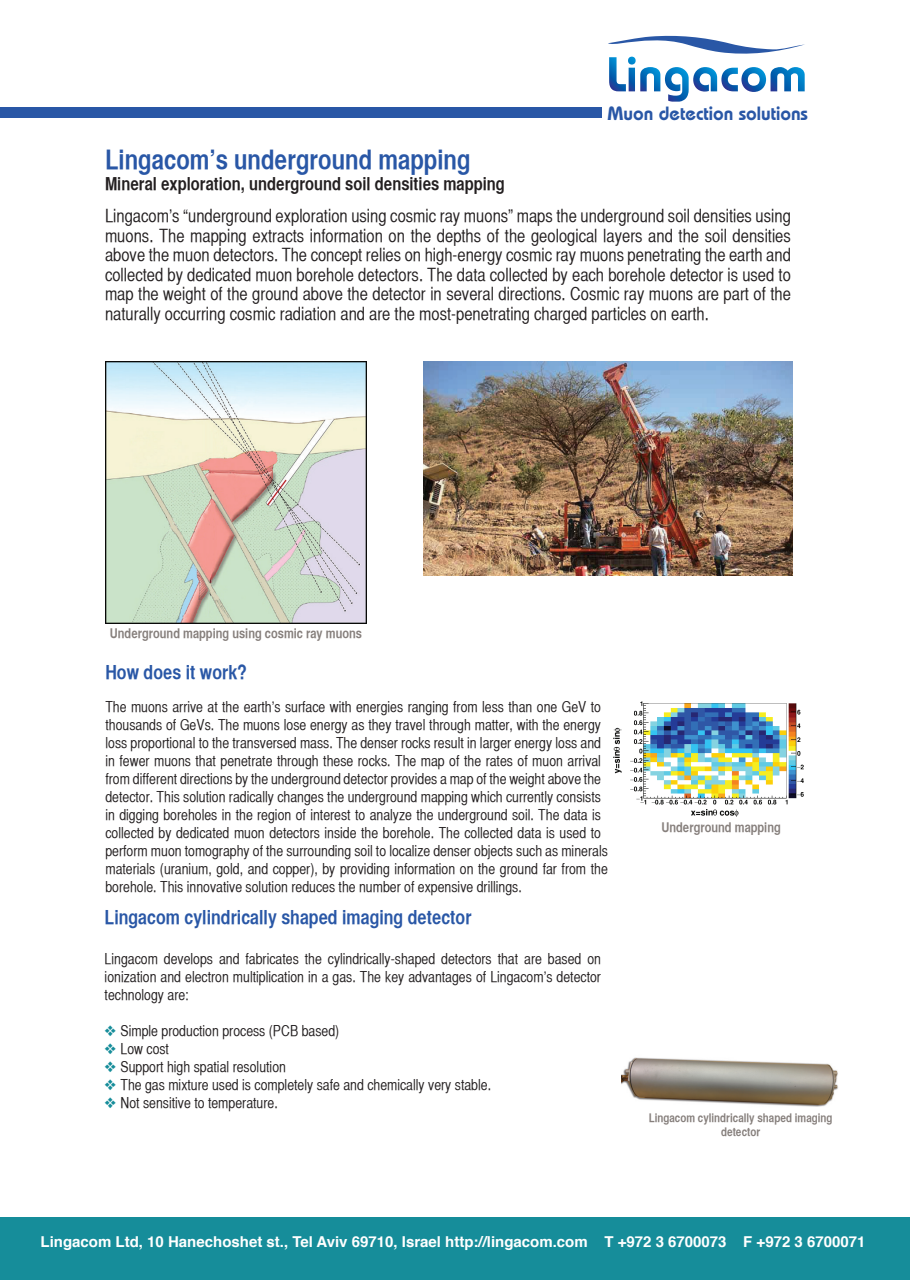
<style>
.page{position:relative;width:910px;height:1280px;background:#fff}
.page>*{position:absolute;margin:0;border:0;box-sizing:border-box;transform-origin:0 0}
.t1{font:27px "Helvetica CY Bold";color:#2957a6}
.t2{font:19.5px "Helvetica CY Bold";color:#2957a6}
.t3{font:600 19.2px "Bauhaus";color:#2957a6}
.t4{font:18px/19.5px "Helvetica CY Plain";color:#231f20;text-align:justify}
.t5{font:18px "Helvetica CY Bold";color:#231f20}
.t6{font:15px/18px "Helvetica CY Plain";color:#231f20;text-align:justify}
.t7{font:700 15px "Helvetica";color:#fff}
.t8{font:13.5px "Helvetica CY Bold";color:#867f7c}
.t9{font:12px/14.4px "Helvetica CY Bold";color:#867f7c;text-align:center}
.s1{color:#168d9a}
</style>
<div class="page">
<div style="left:0;top:1217px;width:910px;height:63px;background:#168d9a"></div>
<img style="left:105px;top:361px;width:262px;height:262px">
<div style="left:0;top:107px;width:601px;height:11px;background:#2957a6"></div>
<svg style="left:608px;top:35px;width:197px;height:67px"></svg>
<img style="left:621px;top:1057px;width:217px;height:50px">
<img style="left:613px;top:701px;width:191px;height:115px">
<img style="left:423px;top:361px;width:369px;height:215px">
<p class="t3" style="left:607px;top:102px;width:202px">Muon detection solutions</p>
<h1 class="t1" style="left:105px;top:143px;width:367px">Lingacom s’ underground mapping</h1>
<p class="t5" style="left:105px;top:173px;width:401px">Mineral exploration, underground soil densities mapping</p>
<p class="t4" style="left:105px;top:206px;width:687px">Lingacom s’ “underground exploration using cosmic ray muons” maps the underground soil densities using muons. The mapping extracts information on the depths of the geological layers and the soil densities above the muon detectors. The concept relies on high-energy cosmic ray muons penetrating the earth and collected by dedicated muon borehole detectors. The data collected by each borehole detector is used to map the weight of the ground above the detector in several directions. Cosmic ray muons are part of the naturally occurring cosmic radiation and are the most-penetrating charged particles on earth.</p>
<p class="t8" style="left:110px;top:624px;width:254px">Underground mapping using cosmic ray muons</p>
<h2 class="t2" style="left:105px;top:660px;width:143px">How does it work?</h2>
<p class="t6" style="left:105px;top:698px;width:504px;text-align:left">The muons arrive at the earth s’ surface with energies ranging from less than one GeV to thousands of GeVs. The muons lose energy as they travel through matter, with the energy loss proportional to the transversed mass. The denser rocks result in larger energy loss and in fewer muons that penetrate through these rocks. The map of the rates of muon arrival from different directions by the underground detector provides a map of the weight above the detector. This solution radically changes the underground mapping which currently consists in digging boreholes in the region of interest to analyze the underground soil. The data is collected by dedicated muon detectors inside the borehole. The collected data is used to perform muon tomography of the surrounding soil to localize denser objects such as minerals materials (uranium, gold, and copper ,) by providing information on the ground far from the borehole. This innovative solution reduces the number of expensive drillings.</p>
<h2 class="t2" style="left:105px;top:905px;width:368px">Lingacom cylindrically shaped imaging detector</h2>
<p class="t6" style="left:105px;top:949px;width:498px">Lingacom develops and fabricates the cylindrically-shaped detectors that are based on ionization and electron multiplication in a gas. The key advantages of Lingacom s’ detector technology are:</p>
<p class="t6" style="left:105px;top:1021px;width:236px"><span class="s1">❖</span> Simple production process (PCB based(</p>
<p class="t6" style="left:105px;top:1039px;width:66px"><span class="s1">❖</span> Low cost</p>
<p class="t6" style="left:105px;top:1057px;width:183px"><span class="s1">❖</span> Support high spatial resolution</p>
<p class="t6" style="left:105px;top:1075px;width:388px"><span class="s1">❖</span> The gas mixture used is completely safe and chemically very stable.</p>
<p class="t6" style="left:105px;top:1093px;width:175px"><span class="s1">❖</span> Not sensitive to temperature.</p>
<p class="t8" style="left:661px;top:819px;width:121px">Underground mapping</p>
<p class="t9" style="left:649px;top:1110px;width:185px">Lingacom cylindrically shaped imaging detector</p>
<p class="t7" style="left:41px;top:1229px;width:549px">Lingacom Ltd, 10 Hanechoshet st., Tel Aviv 69710, Israel http://lingacom.com</p>
<p class="t7" style="left:604px;top:1229px;width:124px">T +972 3 6700073</p>
<p class="t7" style="left:743px;top:1229px;width:124px">F +972 3 6700071</p>
</div>
